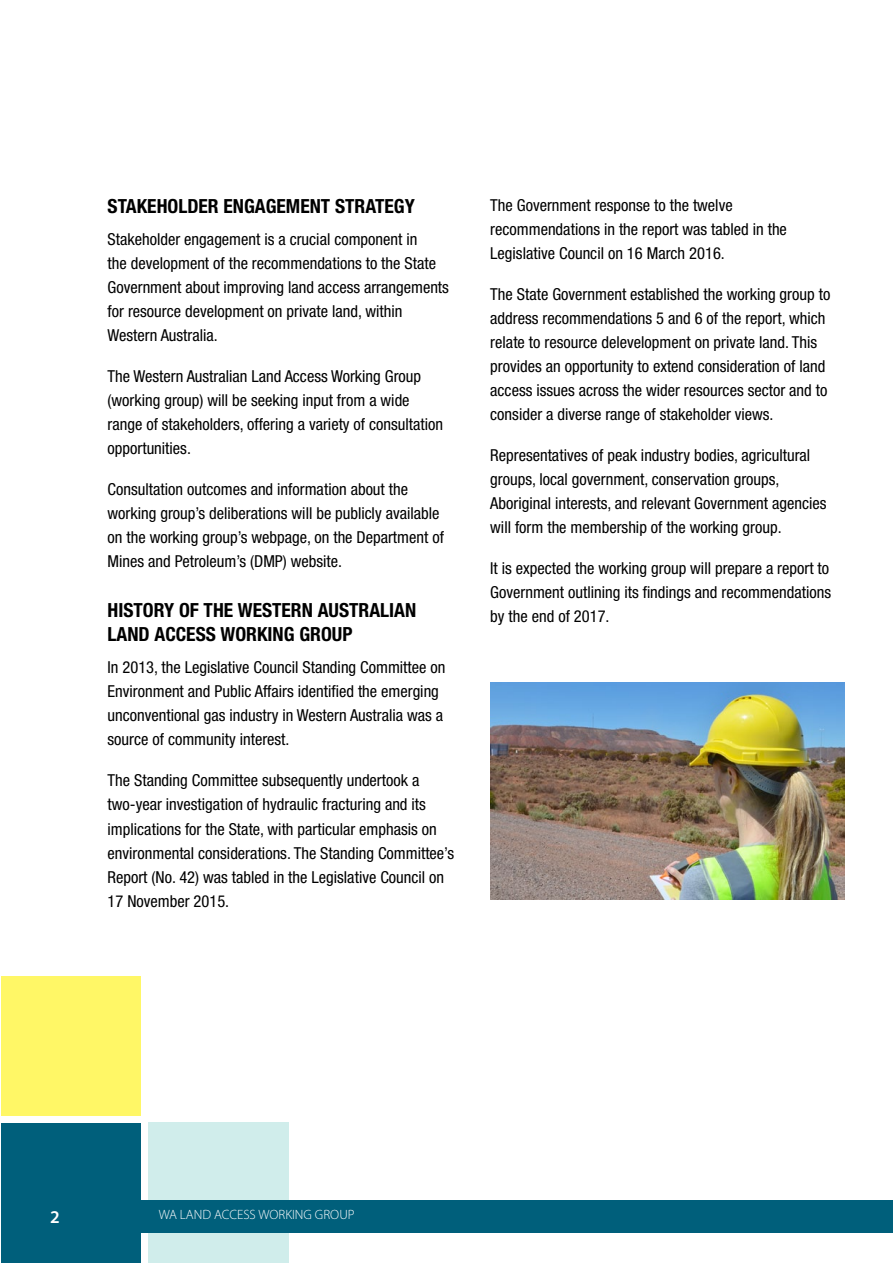
<style>
.page{position:relative;width:893px;height:1263px;background:#fff}
.page>*{position:absolute;margin:0;border:0;box-sizing:border-box;transform-origin:0 0}
.Main_Heading{font:700 condensed 19.5px/24px "Helvetica Neue";color:#000}
.t1{font:600 18px "Myriad Pro";color:#fff}
.Main_Text{font:condensed 16.5px/24px "Helvetica Neue";color:#000}
.t2{font:300 13.5px "Myriad Pro";color:#fff}
</style>
<div class="page">
<div style="left:1px;top:1123px;width:139px;height:140px;background:#005f7b"></div>
<div style="left:1px;top:976px;width:139px;height:139px;background:#fff766"></div>
<div style="left:149px;top:1123px;width:140px;height:140px;background:#d0edeb"></div>
<div style="left:38px;top:1200px;width:855px;height:32px;background:#005f7b"></div>
<img style="left:491px;top:682px;width:353px;height:217px">
<p class="Main_Heading" style="left:108px;top:194px;width:309px">STAKEHOLDER ENGAGEMENT STRATEGY</p>
<p class="Main_Text" style="left:108px;top:227px;width:343px">Stakeholder engagement is a crucial component in<br>the development of the recommendations to the State Government about improving land access arrangements for resource development on private land, within Western Australia.</p>
<p class="Main_Text" style="left:108px;top:364px;width:337px">The Western Australian Land Access Working Group (working group) will be seeking input from a wide range of stakeholders, offering a variety of consultation opportunities.</p>
<p class="Main_Text" style="left:108px;top:477px;width:338px">Consultation outcomes and information about the working group’s deliberations will be publicly available on the working group’s webpage, on the Department of Mines and Petroleum’s (DMP) website.</p>
<p class="Main_Heading" style="left:108px;top:598px;width:310px">HISTORY OF THE WESTERN AUSTRALIAN<br>LAND ACCESS WORKING GROUP</p>
<p class="Main_Text" style="left:108px;top:655px;width:339px">In 2013, the Legislative Council Standing Committee on Environment and Public Affairs identified the emerging unconventional gas industry in Western Australia was a source of community interest.</p>
<p class="Main_Text" style="left:108px;top:768px;width:348px">The Standing Committee subsequently undertook a two-year investigation of hydraulic fracturing and its implications for the State, with particular emphasis on environmental considerations. The Standing Committee’s Report (No. 42) was tabled in the Legislative Council on 17 November 2015.</p>
<p class="Main_Text" style="left:490px;top:193px;width:298px">The Government response to the twelve recommendations in the report was tabled in the<br>Legislative Council on 16 March 2016.</p>
<p class="Main_Text" style="left:490px;top:282px;width:341px">The State Government established the working group to address recommendations 5 and 6 of the report, which relate to resource delevelopment on private land. This provides an opportunity to extend consideration of land access issues across the wider resources sector and to consider a diverse range of stakeholder views.</p>
<p class="Main_Text" style="left:490px;top:443px;width:338px">Representatives of peak industry bodies, agricultural groups, local government, conservation groups, Aboriginal interests, and relevant Government agencies will form the membership of the working group.</p>
<p class="Main_Text" style="left:490px;top:556px;width:342px">It is expected the working group will prepare a report to<br>Government outlining its findings and recommendations by the end of 2017.</p>
<p class="t1" style="left:50px;top:1206px;width:11px">2</p>
<p class="t2" style="left:159px;top:1206px;width:197px">WA LAND ACCESS WORKING GROUP</p>
</div>
